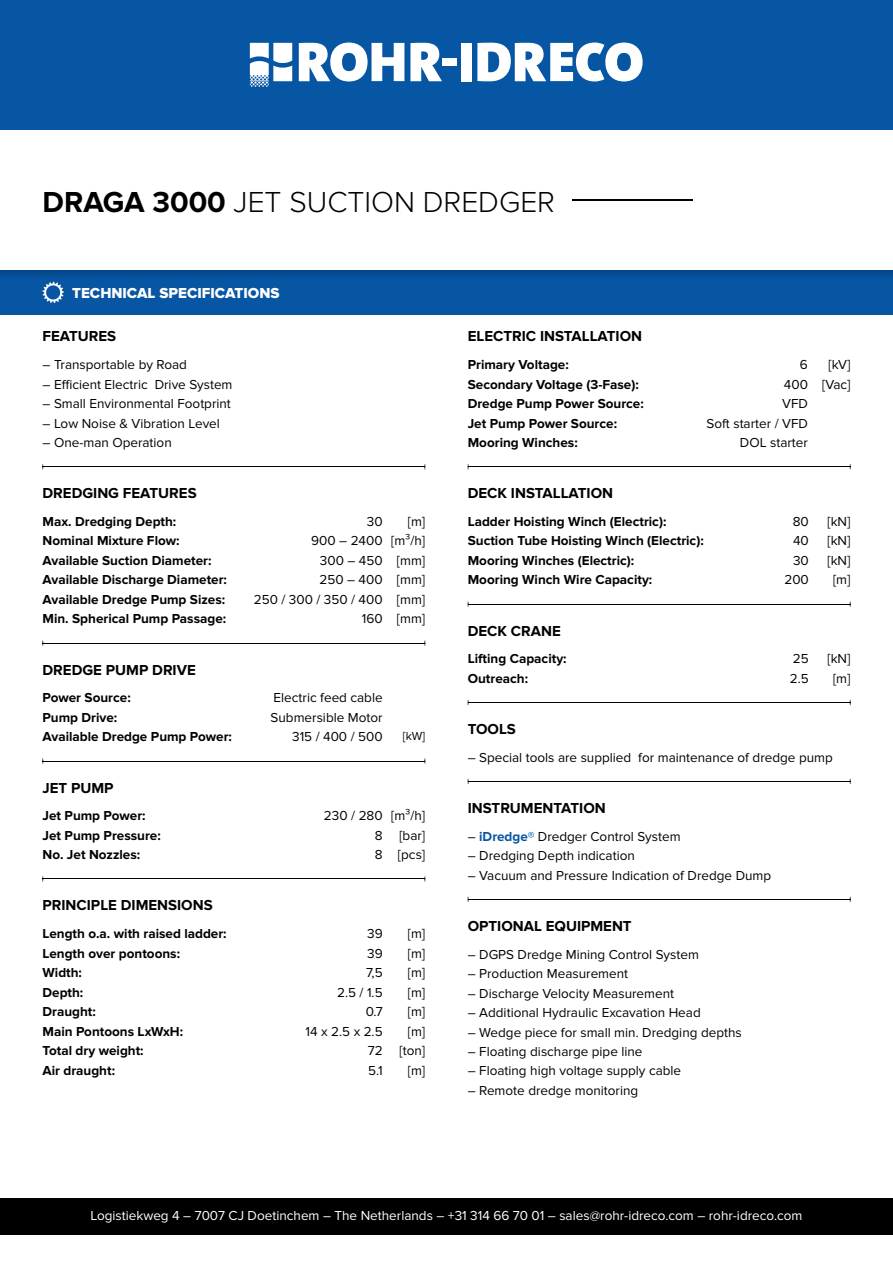
<style>
.page{position:relative;width:893px;height:1263px;background:#fff}
.page>*{position:absolute;margin:0;border:0;box-sizing:border-box;transform-origin:0 0}
.t1{font:300 30px "Proxima Nova";color:#000}
.t2{font:700 15px "Proxima Nova";color:#020203}
.t3{font:15px "Proxima Nova Extrabld";color:#fff}
.t4{font:700 15px "Proxima Nova";color:#000}
.t5{font:13.5px/19.5px "Proxima Nova";color:#020203;text-align:right}
.t6{font:700 13.5px/19.5px "Proxima Nova";color:#020203}
.t7{font:13.5px "Proxima Nova";color:#fff}
.t8{font:12px "Proxima Nova";color:#020203}
.s1{font-weight:700}
.s2{font-weight:700;color:#0756a4}
</style>
<div class="page">
<div style="left:0;top:270px;width:893px;height:45px;background:#0756a4"></div>
<svg style="left:43px;top:282px;width:21px;height:21px"></svg>
<div style="left:0;top:126px;width:893px;height:156px;background:#000;opacity:.2"></div>
<div style="left:0;top:130px;width:893px;height:140px;background:#fff"></div>
<div style="left:0;top:0;width:893px;height:130px;background:#0756a4"></div>
<hr style="left:468px;top:604px;width:382px;height:1px;background:#020203">
<hr style="left:468px;top:702px;width:382px;height:1px;background:#020203">
<hr style="left:468px;top:781px;width:382px;height:1px;background:#020203">
<hr style="left:468px;top:899px;width:382px;height:1px;background:#020203">
<hr style="left:43px;top:878px;width:382px;height:1px;background:#020203">
<hr style="left:43px;top:466px;width:382px;height:1px;background:#020203">
<hr style="left:43px;top:643px;width:382px;height:1px;background:#020203">
<hr style="left:43px;top:761px;width:382px;height:1px;background:#020203">
<hr style="left:468px;top:466px;width:382px;height:1px;background:#020203">
<hr style="left:572px;top:199px;width:121px;height:2px;background:#000">
<div style="left:0;top:1198px;width:893px;height:37px;background:#000"></div>
<svg style="left:250px;top:43px;width:42px;height:44px"></svg>
<svg style="left:299px;top:43px;width:105px;height:38px"></svg>
<svg style="left:410px;top:43px;width:32px;height:38px"></svg>
<div style="left:461px;top:43px;width:10px;height:38px;background:#fff"></div>
<div style="left:442px;top:58px;width:15px;height:8px;background:#fff"></div>
<svg style="left:477px;top:43px;width:166px;height:38px"></svg>
<h1 class="t1" style="left:43px;top:184px;width:514px"><span class="s1">DRAGA 3000</span> JET SUCTION DREDGER</h1>
<p class="t3" style="left:72px;top:285px;width:209px">TECHNICAL SPECIFICATIONS</p>
<p class="t4" style="left:43px;top:328px;width:75px">FEATURES</p>
<p class="t5" style="left:43px;top:355px;width:146px">– Transportable by Road</p>
<p class="t5" style="left:43px;top:374px;width:192px">– Efficient Electric Drive System</p>
<p class="t5" style="left:43px;top:394px;width:190px">– Small Environmental Footprint</p>
<p class="t5" style="left:43px;top:413px;width:179px">– Low Noise &amp; Vibration Level</p>
<p class="t5" style="left:43px;top:433px;width:131px">– One-man Operation</p>
<p class="t2" style="left:43px;top:485px;width:156px">DREDGING FEATURES</p>
<p class="t6" style="left:43px;top:512px;width:186px">Max. Dredging Depth:<br>Nominal Mixture Flow:<br>Available Suction Diameter:<br>Available Discharge Diameter:<br>Available Dredge Pump Sizes:<br>Min. Spherical Pump Passage:</p>
<p class="t5" style="left:254px;top:512px;width:130px">30<br>900 – 2400<br>300 – 450<br>250 – 400<br>250 / 300 / 350 / 400<br>160</p>
<p class="t5" style="left:391px;top:512px;width:36px">[m] [m³/h] [mm] [mm] [mm] [mm]</p>
<p class="t2" style="left:43px;top:661px;width:155px">DREDGE PUMP DRIVE</p>
<p class="t6" style="left:43px;top:688px;width:191px">Power Source:<br>Pump Drive:<br>Available Dredge Pump Power:</p>
<p class="t5" style="left:271px;top:688px;width:114px">Electric feed cable<br>Submersible Motor<br>315 / 400 / 500</p>
<p class="t8" style="left:403px;top:729px;width:24px">[kW]</p>
<p class="t2" style="left:43px;top:779px;width:73px">JET PUMP</p>
<p class="t6" style="left:43px;top:806px;width:120px">Jet Pump Power:<br>Jet Pump Pressure:<br>No. Jet Nozzles:</p>
<p class="t5" style="left:375px;top:806px;width:9px;text-align:justify;text-indent:-51px">230 / 280<br>8<br>8</p>
<p class="t5" style="left:398px;top:806px;width:29px;text-align:justify;text-indent:-7px">[m³/h] [bar] [pcs]</p>
<p class="t2" style="left:43px;top:897px;width:172px">PRINCIPLE DIMENSIONS</p>
<p class="t6" style="left:43px;top:924px;width:186px">Length o.a. with raised ladder:<br>Length over pontoons:<br>Width:<br>Depth:<br>Draught:<br>Main Pontoons LxWxH:<br>Total dry weight:<br>Air draught:</p>
<p class="t5" style="left:306px;top:924px;width:79px">39<br>39<br>7,5<br>2.5 / 1.5<br>0.7<br>14 x 2.5 x 2.5<br>72<br>5.1</p>
<p class="t5" style="left:400px;top:924px;width:27px">[m] [m] [m] [m] [m] [m] [ton] [m]</p>
<p class="t2" style="left:468px;top:328px;width:176px">ELECTRIC INSTALLATION</p>
<p class="t6" style="left:468px;top:355px;width:178px">Primary Voltage:<br>Secondary Voltage (3-Fase):<br>Dredge Pump Power Source:<br>Jet Pump Power Source:<br>Mooring Winches:</p>
<p class="t5" style="left:706px;top:355px;width:103px">6<br>400<br>VFD<br>Soft starter / VFD<br>DOL starter</p>
<p class="t5" style="left:822px;top:355px;width:30px;text-align:center">[kV] [Vac]</p>
<p class="t2" style="left:468px;top:485px;width:147px">DECK INSTALLATION</p>
<p class="t6" style="left:468px;top:512px;width:237px">Ladder Hoisting Winch (Electric):<br>Suction Tube Hoisting Winch (Electric):<br>Mooring Winches (Electric):<br>Mooring Winch Wire Capacity:</p>
<p class="t5" style="left:784px;top:512px;width:26px">80<br>40<br>30<br>200</p>
<p class="t2" style="left:468px;top:622px;width:95px">DECK CRANE</p>
<p class="t6" style="left:468px;top:649px;width:100px">Lifting Capacity:<br>Outreach:</p>
<p class="t5" style="left:790px;top:649px;width:21px;text-align:left">25<br>2.5</p>
<p class="t5" style="left:827px;top:512px;width:25px;text-align:center">[kN] [kN] [kN] [m]</p>
<p class="t5" style="left:827px;top:649px;width:25px;text-align:center">[kN] [m]</p>
<p class="t2" style="left:468px;top:720px;width:50px">TOOLS</p>
<p class="t5" style="left:468px;top:748px;width:367px">– Special tools are supplied for maintenance of dredge pump</p>
<p class="t2" style="left:468px;top:799px;width:140px">INSTRUMENTATION</p>
<p class="t5" style="left:468px;top:826px;width:214px">– <span class="s2">iDredge®</span> Dredger Control System</p>
<p class="t5" style="left:468px;top:846px;width:169px">– Dredging Depth indication</p>
<p class="t5" style="left:468px;top:865px;width:305px">– Vacuum and Pressure Indication of Dredge Dump</p>
<p class="t2" style="left:468px;top:917px;width:165px">OPTIONAL EQUIPMENT</p>
<p class="t5" style="left:468px;top:944px;width:233px">– DGPS Dredge Mining Control System</p>
<p class="t5" style="left:468px;top:964px;width:162px">– Production Measurement</p>
<p class="t5" style="left:468px;top:983px;width:208px">– Discharge Velocity Measurement</p>
<p class="t5" style="left:468px;top:1003px;width:234px">– Additional Hydraulic Excavation Head</p>
<p class="t5" style="left:468px;top:1022px;width:276px">– Wedge piece for small min. Dredging depths</p>
<p class="t5" style="left:468px;top:1042px;width:176px">– Floating discharge pipe line</p>
<p class="t5" style="left:468px;top:1061px;width:215px">– Floating high voltage supply cable</p>
<p class="t5" style="left:468px;top:1081px;width:172px">– Remote dredge monitoring</p>
<p class="t7" style="left:91px;top:1208px;width:713px">Logistiekweg 4 – 7007 CJ Doetinchem – The Netherlands – +31 314 66 70 01 – sales@rohr-idreco.com – rohr-idreco.com</p>
</div>
